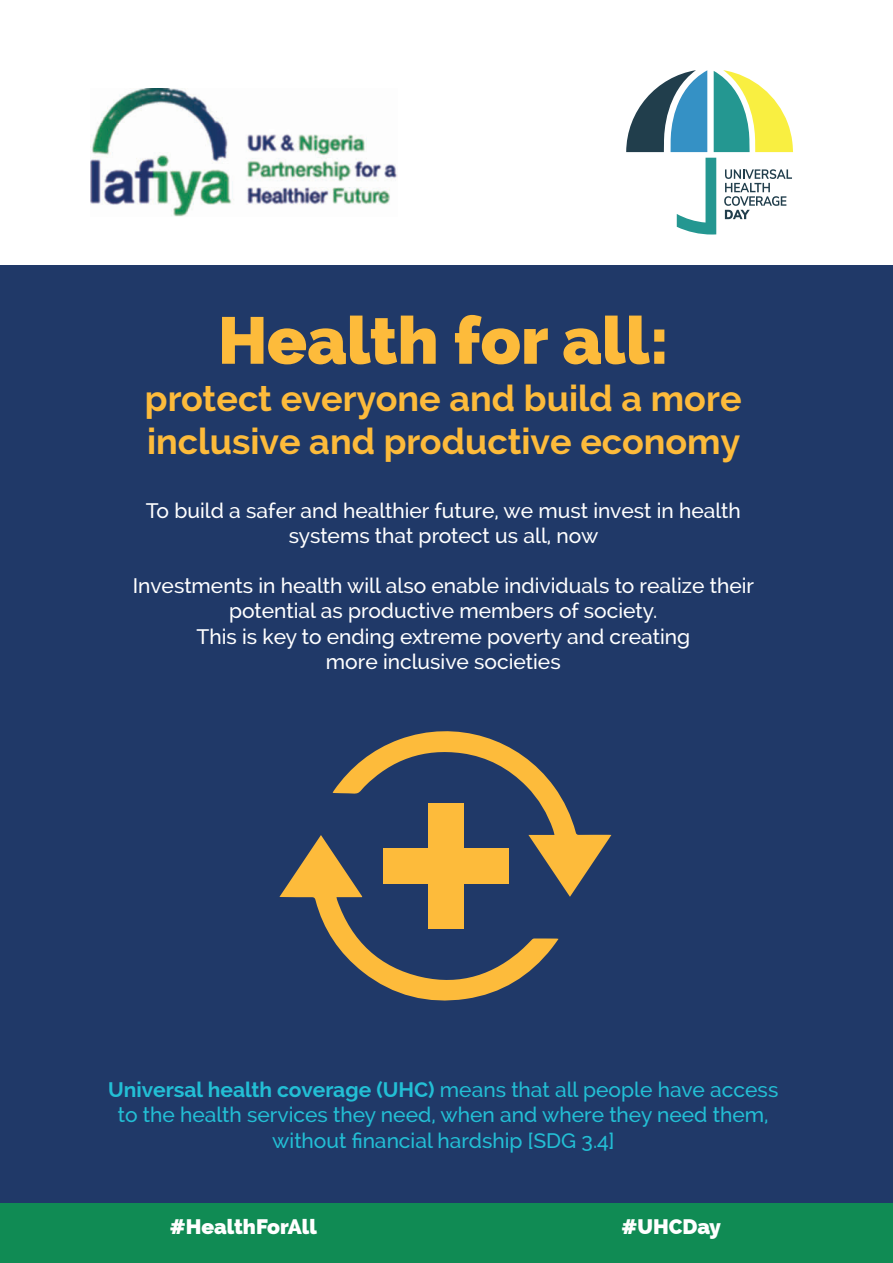
<style>
.page{position:relative;width:893px;height:1263px;background:#fff}
.page>*{position:absolute;margin:0;border:0;box-sizing:border-box;transform-origin:0 0}
.t1{font:800 66px "Raleway";color:#fdbb3b}
.t2{font:700 36px/43.2px "Raleway";color:#fdbb3b}
.t3{font:500 21px/25.2px "Raleway";color:#fff;text-align:center}
.t4{font:500 21px/25.2px "Raleway";color:#23bfd5;text-align:center}
.t5{font:800 21px "Raleway";color:#fff}
.s1{font-weight:700}
</style>
<div class="page">
<div style="left:0;top:265px;width:893px;height:992px;background:#203968"></div>
<svg style="left:677px;top:158px;width:39px;height:76px"></svg>
<svg style="left:626px;top:70px;width:81px;height:82px"></svg>
<svg style="left:714px;top:70px;width:79px;height:82px"></svg>
<svg style="left:724px;top:169px;width:68px;height:50px"></svg>
<img style="left:90px;top:89px;width:308px;height:127px">
<div style="left:0;top:1203px;width:893px;height:60px;background:#108b54"></div>
<svg style="left:279px;top:835px;width:279px;height:166px"></svg>
<svg style="left:333px;top:731px;width:278px;height:166px"></svg>
<div style="left:428px;top:803px;width:36px;height:126px;background:#fdbb3b"></div>
<div style="left:383px;top:848px;width:126px;height:36px;background:#fdbb3b"></div>
<p class="t1" style="left:218px;top:302px;width:452px">Health for all:</p>
<p class="t2" style="left:145px;top:377px;width:598px">protect everyone and build a more inclusive and productive economy</p>
<p class="t3" style="left:146px;top:498px;width:597px">To build a safer and healthier future, we must invest in health systems that protect us all, now</p>
<p class="t3" style="left:133px;top:573px;width:623px">Investments in health will also enable individuals to realize their potential as productive members of society.</p>
<p class="t3" style="left:196px;top:624px;width:495px">This is key to ending extreme poverty and creating</p>
<p class="t3" style="left:326px;top:649px;width:236px">more inclusive societies</p>
<p class="t4" style="left:108px;top:1077px;width:672px"><span class="s1">Universal health coverage (UHC)</span> means that all people have access to the health services they need, when and where they need them, without financial hardship [SDG 3.4]</p>
<p class="t5" style="left:170px;top:1215px;width:149px">#HealthForAll</p>
<p class="t5" style="left:621px;top:1215px;width:101px">#UHCDay</p>
</div>
